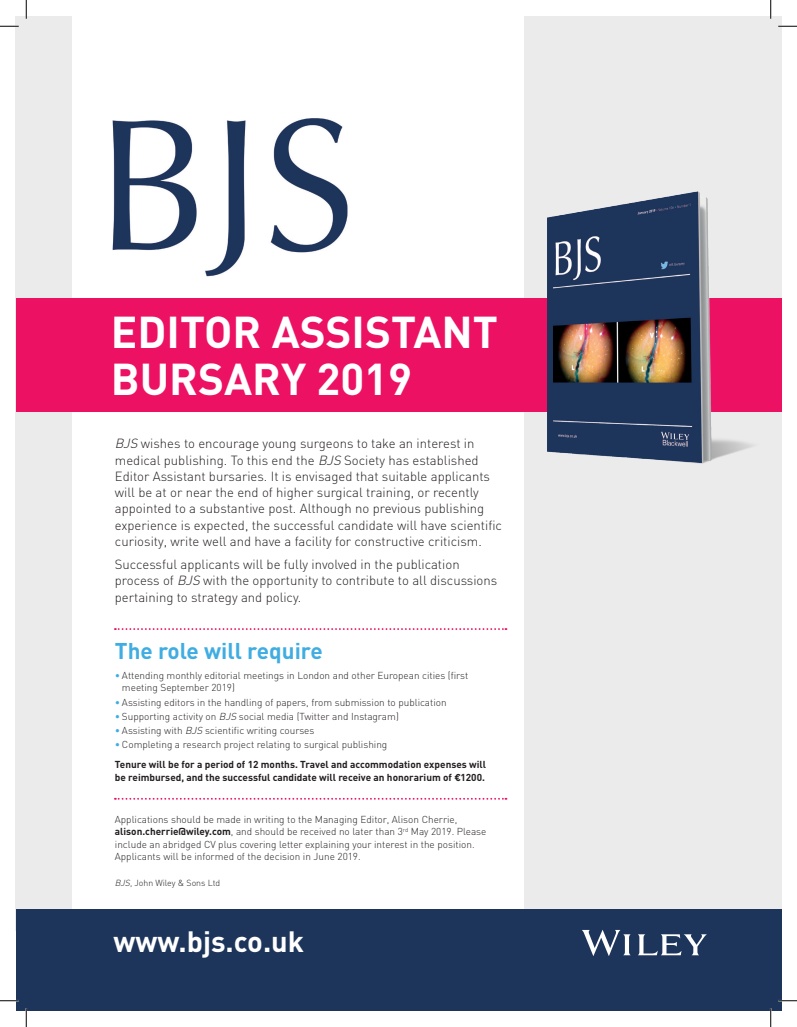
<style>
.page{position:relative;width:797px;height:1027px;background:#fff}
.page>*{position:absolute;margin:0;border:0;box-sizing:border-box;transform-origin:0 0}
.t1{font:700 44px/47.4px "DIN";color:#fff}
.t2{font:700 29px "DIN";color:#fff}
.t3{font:700 22.5px "DIN";color:#40ade2}
.t4{font:300 13.12px/16.2px "DIN";color:#231f20}
.t5{font:300 10px/12.5px "DIN";color:#231f20}
.t6{font:700 10px/19.6px "DIN";color:#231f20}
.t7{font:300 8.75px "DIN";color:#231f20}
.s1{font-style:italic}
.s2{color:#40ade2}
.s3{font-weight:300;color:#40ade2}
.s4{font-weight:300}
.s5{font-family:"Gotham"}
.s6{font-weight:700}
</style>
<div class="page">
<div style="left:16px;top:16px;width:56px;height:914px;background:#ebebec"></div>
<div style="left:523px;top:16px;width:258px;height:914px;background:#ebebec"></div>
<div style="left:16px;top:299px;width:765px;height:113px;background:#ec1163"></div>
<div style="left:16px;top:909px;width:765px;height:102px;background:#1e355b"></div>
<img style="left:112px;top:118px;width:236px;height:159px">
<svg style="left:582px;top:930px;width:124px;height:26px"></svg>
<img style="left:539px;top:191px;width:231px;height:273px">
<svg style="left:115px;top:628px;width:391px;height:2px"></svg>
<svg style="left:115px;top:798px;width:391px;height:2px"></svg>
<svg style="left:0;top:25px;width:19px;height:2px"></svg>
<svg style="left:778px;top:25px;width:19px;height:2px"></svg>
<svg style="left:0;top:1000px;width:19px;height:1px"></svg>
<svg style="left:778px;top:1000px;width:19px;height:1px"></svg>
<svg style="left:25px;top:0;width:2px;height:19px"></svg>
<svg style="left:25px;top:1008px;width:2px;height:19px"></svg>
<svg style="left:770px;top:0;width:1px;height:19px"></svg>
<svg style="left:770px;top:1008px;width:1px;height:19px"></svg>
<h1 class="t1" style="left:111px;top:306px;width:389px">EDITOR ASSISTANT<br>BURSARY 2019</h1>
<p class="t4" style="left:115px;top:435px;width:388px"><span class="s1">BJS</span> wishes to encourage young surgeons to take an interest in medical publishing. To this end the <span class="s1">BJS</span> Society has established Editor Assistant bursaries. It is envisaged that suitable applicants will be at or near the end of higher surgical training, or recently appointed to a substantive post. Although no previous publishing experience is expected, the successful candidate will have scientific curiosity, write well and have a facility for constructive criticism.</p>
<p class="t4" style="left:115px;top:556px;width:384px">Successful applicants will be fully involved in the publication process of <span class="s1">BJS</span> with the opportunity to contribute to all discussions pertaining to strategy and policy.</p>
<h3 class="t3" style="left:115px;top:636px;width:209px">The role will require</h3>
<p class="t5" style="left:122px;top:669px;width:348px;text-indent:-7px"><span class="s2">•</span> Attending monthly editorial meetings in London and other European cities (first meeting September 2019)</p>
<p class="t5" style="left:115px;top:696px;width:333px"><span class="s2">•</span> Assisting editors in the handling of papers, from submission to publication</p>
<p class="t5" style="left:115px;top:710px;width:285px"><span class="s2">•</span> Supporting activity on <span class="s1">BJS</span> social media (Twitter and Instagram)</p>
<p class="t5" style="left:115px;top:724px;width:201px"><span class="s2">•</span> Assisting with <span class="s1">BJS</span> scientific writing courses</p>
<p class="t6" style="left:115px;top:735px;width:373px"><span class="s3">•</span> <span class="s4">Completing a research project relating to surgical publishing<br></span>Tenure will be for a period of 12 months. Travel and accommodation expenses will</p>
<p class="t6" style="left:115px;top:767px;width:371px">be reimbursed, and the successful candidate will receive an honorarium of <span class="s5">€</span>1200.</p>
<p class="t5" style="left:115px;top:813px;width:373px">Applications should be made in writing to the Managing Editor, Alison Cherrie, <span class="s6">alison.cherrie@wiley.com</span>, and should be received no later than 3<sup>rd</sup> May 2019. Please include an abridged CV plus covering letter explaining your interest in the position.<br>Applicants will be informed of the decision in June 2019.</p>
<p class="t7" style="left:115px;top:877px;width:107px"><span class="s1">BJS</span>, John Wiley &amp; Sons Ltd</p>
<h2 class="t2" style="left:114px;top:923px;width:192px">www.bjs.co.uk</h2>
</div>
